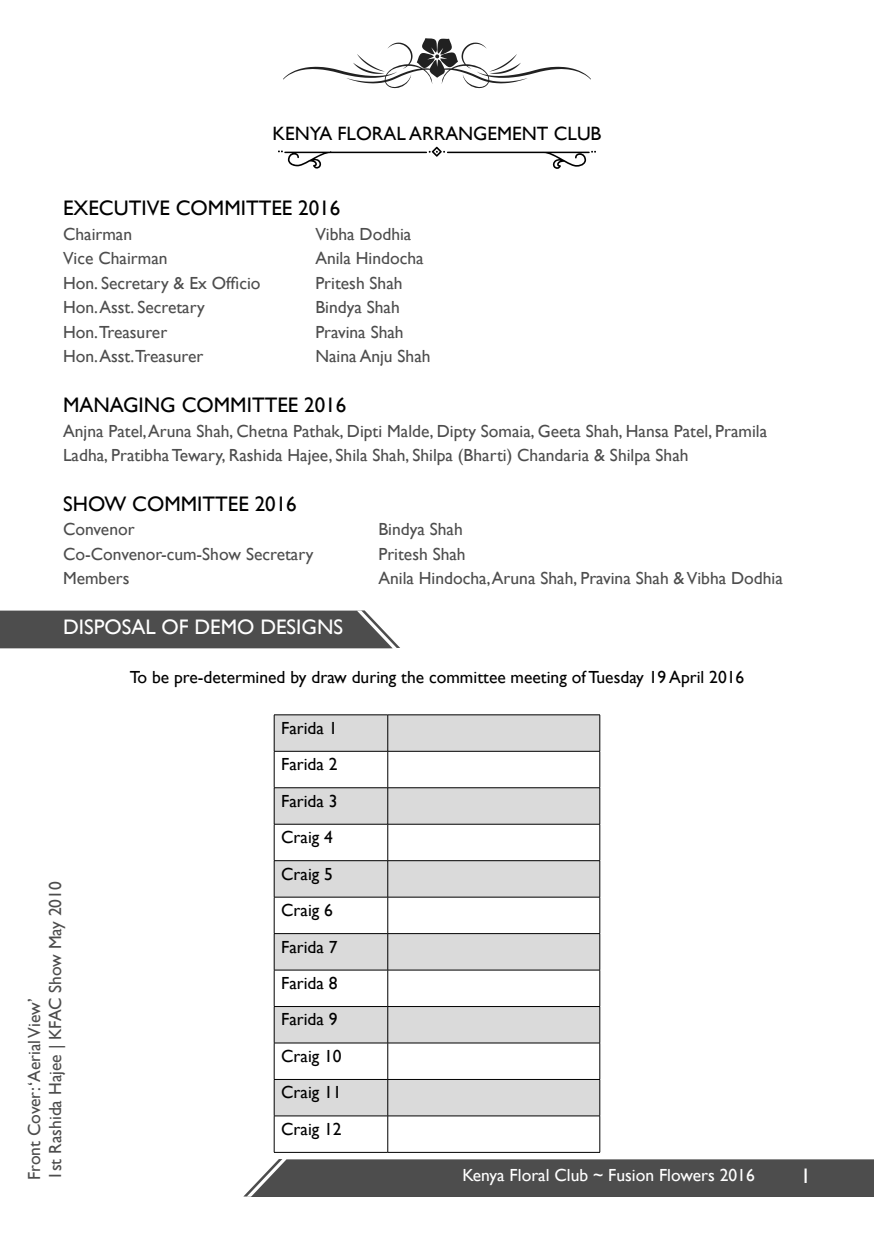
<style>
.page{position:relative;width:874px;height:1241px;background:#fff}
.page>*{position:absolute;margin:0;border:0;box-sizing:border-box;transform-origin:0 0}
.t1{font:21px "Gill Sans";color:#000}
.t2{font:21px "Gill Sans";color:#fff}
.t3{font:19.25px "Gill Sans";color:#000}
.t4{font:17.5px/24.5px "Gill Sans";color:#4d4d4d}
.t5{font:17.5px/36.4px "Gill Sans";color:#000}
.t6{font:17.5px "Gill Sans";color:#fff}
</style>
<div class="page">
<div style="left:244px;top:1159px;width:629px;height:37px;background:#4d4d4d"></div>
<svg style="left:283px;top:38px;width:307px;height:51px"></svg>
<svg style="left:1px;top:610px;width:399px;height:38px;background:#585858"></svg>
<svg style="left:275px;top:715px;width:324px;height:400px;fill:#dadada"></svg>
<hr style="left:274px;top:714px;width:113px;height:1px;background:#000">
<hr style="left:274px;top:715px;width:1px;height:36px;background:#000">
<hr style="left:387px;top:714px;width:212px;height:1px;background:#000">
<hr style="left:387px;top:715px;width:1px;height:36px;background:#000">
<hr style="left:599px;top:715px;width:1px;height:36px;background:#000">
<hr style="left:274px;top:750px;width:113px;height:1px;background:#000">
<hr style="left:274px;top:751px;width:1px;height:36px;background:#000">
<hr style="left:387px;top:750px;width:212px;height:1px;background:#000">
<hr style="left:387px;top:751px;width:1px;height:36px;background:#000">
<hr style="left:599px;top:751px;width:1px;height:36px;background:#000">
<hr style="left:274px;top:787px;width:113px;height:1px;background:#000">
<hr style="left:274px;top:787px;width:1px;height:36px;background:#000">
<hr style="left:387px;top:787px;width:212px;height:1px;background:#000">
<hr style="left:387px;top:787px;width:1px;height:36px;background:#000">
<hr style="left:599px;top:787px;width:1px;height:36px;background:#000">
<hr style="left:274px;top:823px;width:113px;height:1px;background:#000">
<hr style="left:274px;top:824px;width:1px;height:36px;background:#000">
<hr style="left:387px;top:823px;width:212px;height:1px;background:#000">
<hr style="left:387px;top:824px;width:1px;height:36px;background:#000">
<hr style="left:599px;top:824px;width:1px;height:36px;background:#000">
<hr style="left:274px;top:860px;width:113px;height:1px;background:#000">
<hr style="left:274px;top:860px;width:1px;height:36px;background:#000">
<hr style="left:387px;top:860px;width:212px;height:1px;background:#000">
<hr style="left:387px;top:860px;width:1px;height:36px;background:#000">
<hr style="left:599px;top:860px;width:1px;height:36px;background:#000">
<hr style="left:274px;top:896px;width:113px;height:1px;background:#000">
<hr style="left:274px;top:897px;width:1px;height:36px;background:#000">
<hr style="left:387px;top:896px;width:212px;height:1px;background:#000">
<hr style="left:387px;top:897px;width:1px;height:36px;background:#000">
<hr style="left:599px;top:897px;width:1px;height:36px;background:#000">
<hr style="left:274px;top:933px;width:113px;height:1px;background:#000">
<hr style="left:274px;top:933px;width:1px;height:36px;background:#000">
<hr style="left:387px;top:933px;width:212px;height:1px;background:#000">
<hr style="left:387px;top:933px;width:1px;height:36px;background:#000">
<hr style="left:599px;top:933px;width:1px;height:36px;background:#000">
<hr style="left:274px;top:969px;width:113px;height:1px;background:#000">
<hr style="left:274px;top:970px;width:1px;height:36px;background:#000">
<hr style="left:387px;top:969px;width:212px;height:1px;background:#000">
<hr style="left:387px;top:970px;width:1px;height:36px;background:#000">
<hr style="left:599px;top:970px;width:1px;height:36px;background:#000">
<hr style="left:274px;top:1006px;width:113px;height:1px;background:#000">
<hr style="left:274px;top:1006px;width:1px;height:36px;background:#000">
<hr style="left:387px;top:1006px;width:212px;height:1px;background:#000">
<hr style="left:387px;top:1006px;width:1px;height:36px;background:#000">
<hr style="left:599px;top:1006px;width:1px;height:36px;background:#000">
<hr style="left:274px;top:1042px;width:113px;height:1px;background:#000">
<hr style="left:274px;top:1043px;width:1px;height:36px;background:#000">
<hr style="left:387px;top:1042px;width:212px;height:1px;background:#000">
<hr style="left:387px;top:1043px;width:1px;height:36px;background:#000">
<hr style="left:599px;top:1043px;width:1px;height:36px;background:#000">
<hr style="left:274px;top:1078px;width:113px;height:1px;background:#000">
<hr style="left:274px;top:1079px;width:1px;height:36px;background:#000">
<hr style="left:387px;top:1078px;width:212px;height:1px;background:#000">
<hr style="left:387px;top:1079px;width:1px;height:36px;background:#000">
<hr style="left:599px;top:1079px;width:1px;height:36px;background:#000">
<hr style="left:274px;top:1115px;width:113px;height:1px;background:#000">
<hr style="left:274px;top:1115px;width:1px;height:36px;background:#000">
<hr style="left:387px;top:1115px;width:212px;height:1px;background:#000">
<hr style="left:387px;top:1115px;width:1px;height:36px;background:#000">
<hr style="left:599px;top:1115px;width:1px;height:36px;background:#000">
<hr style="left:274px;top:1151px;width:113px;height:1px;background:#000">
<hr style="left:387px;top:1151px;width:212px;height:1px;background:#000">
<svg style="left:278px;top:147px;width:317px;height:22px"></svg>
<img style="left:0;top:0;width:1px;height:1240px">
<p class="t3" style="left:272px;top:122px;width:330px">KENYA FLORAL ARRANGEMENT CLUB</p>
<p class="t1" style="left:63px;top:196px;width:278px">EXECUTIVE COMMITTEE 2016</p>
<p class="t4" style="left:63px;top:221px;width:71px">Chairman</p>
<p class="t4" style="left:315px;top:221px;width:98px">Vibha Dodhia</p>
<p class="t4" style="left:63px;top:246px;width:106px">Vice Chairman</p>
<p class="t4" style="left:315px;top:246px;width:110px">Anila Hindocha</p>
<p class="t4" style="left:63px;top:270px;width:199px">Hon. Secretary &amp; Ex Officio</p>
<p class="t4" style="left:315px;top:270px;width:89px">Pritesh Shah</p>
<p class="t4" style="left:63px;top:295px;width:143px">Hon. Asst. Secretary</p>
<p class="t4" style="left:315px;top:295px;width:86px">Bindya Shah</p>
<p class="t4" style="left:63px;top:319px;width:106px">Hon.Treasurer</p>
<p class="t4" style="left:315px;top:319px;width:90px">Pravina Shah</p>
<p class="t4" style="left:63px;top:344px;width:142px">Hon. Asst.Treasurer</p>
<p class="t4" style="left:315px;top:344px;width:117px">Naina Anju Shah</p>
<p class="t1" style="left:63px;top:392px;width:284px">MANAGING COMMITTEE 2016</p>
<p class="t4" style="left:63px;top:418px;width:705px">Anjna Patel, Aruna Shah, Chetna Pathak, Dipti Malde, Dipty Somaia, Geeta Shah, Hansa Patel, Pramila<br>Ladha, Pratibha Tewary, Rashida Hajee, Shila Shah, Shilpa (Bharti) Chandaria &amp; Shilpa Shah</p>
<p class="t1" style="left:63px;top:491px;width:235px">SHOW COMMITTEE 2016</p>
<p class="t4" style="left:63px;top:517px;width:73px">Convenor</p>
<p class="t4" style="left:378px;top:517px;width:86px">Bindya Shah</p>
<p class="t4" style="left:63px;top:541px;width:252px">Co-Convenor-cum-Show Secretary</p>
<p class="t4" style="left:378px;top:541px;width:89px">Pritesh Shah</p>
<p class="t4" style="left:63px;top:566px;width:68px">Members</p>
<p class="t4" style="left:378px;top:566px;width:406px">Anila Hindocha, Aruna Shah, Pravina Shah &amp; Vibha Dodhia</p>
<p class="t2" style="left:63px;top:614px;width:281px">DISPOSAL OF DEMO DESIGNS</p>
<p class="t5" style="left:130px;top:658px;width:615px">To be pre-determined by draw during the committee meeting of Tuesday 19 April 2016</p>
<p class="t5" style="left:281px;top:709px;width:62px">Farida 1<br>Farida 2<br>Farida 3<br>Craig 4<br>Craig 5<br>Craig 6<br>Farida 7<br>Farida 8<br>Farida 9<br>Craig 10<br>Craig 11<br>Craig 12</p>
<p class="t4" style="left:24px;top:1179px;width:300px;line-height:21px;rotate:-90deg">Front Cover: ‘Aerial View’<br>1st Rashida Hajee | KFAC Show May 2010</p>
<p class="t6" style="left:462px;top:1164px;width:294px">Kenya Floral Club ~ Fusion Flowers 2016</p>
<p class="t2" style="left:800px;top:1162px;width:12px">1</p>
</div>
